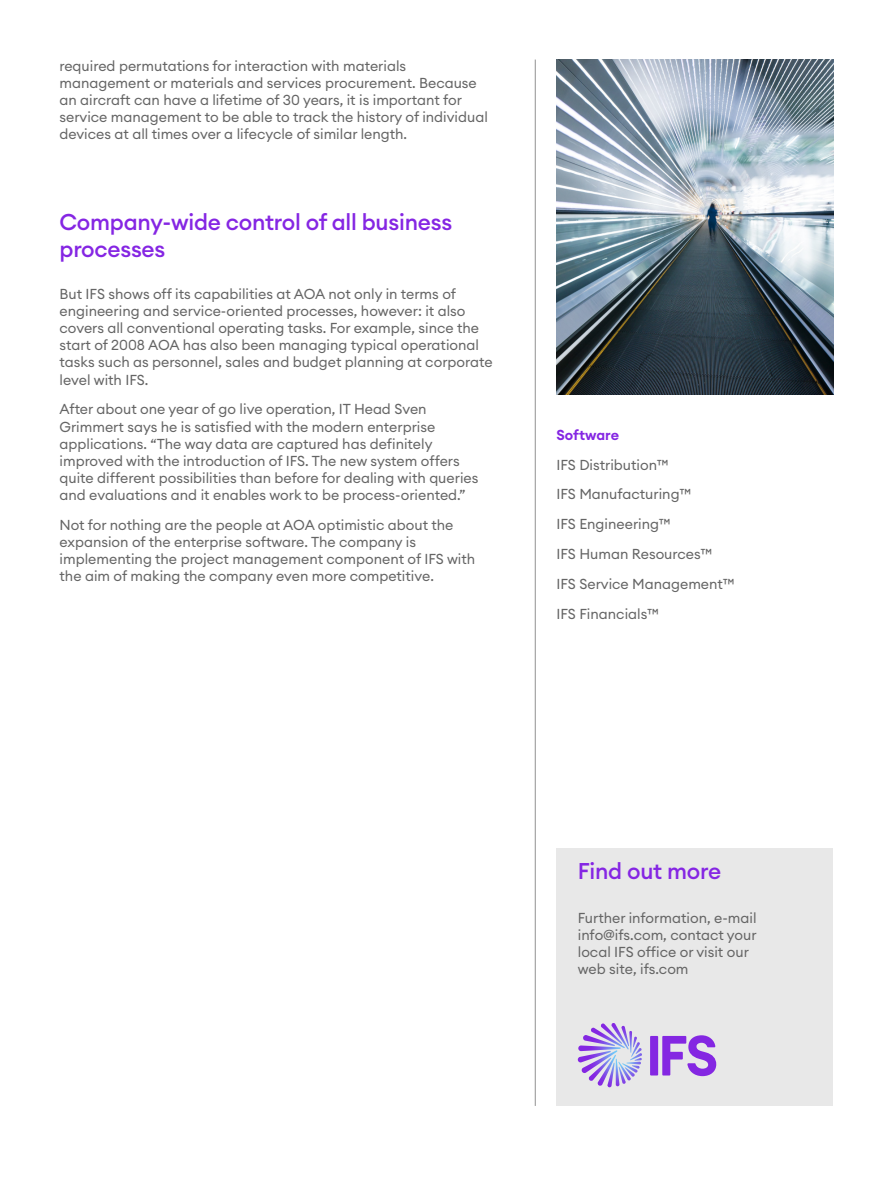
<style>
.page{position:relative;width:893px;height:1191px;background:#fff}
.page>*{position:absolute;margin:0;border:0;box-sizing:border-box;transform-origin:0 0}
.intro_copy_white{font:500 22.5px/27px "Euclid Circular A";letter-spacing:-.01em;color:#8526e3}
.copy{font:14.25px/17.1px "Euclid Circular A";color:#656565}
.Bullet_list_header_p{font:600 14.25px "Euclid Circular A";color:#8526e3}
</style>
<div class="page">
<hr style="left:535px;top:60px;width:1px;height:1046px;background:#919191">
<div style="left:556px;top:848px;width:277px;height:258px;background:#e8e8e8"></div>
<svg style="left:650px;top:1035px;width:66px;height:41px"></svg>
<svg style="left:578px;top:1023px;width:64px;height:63px"></svg>
<img style="left:556px;top:60px;width:277px;height:334px">
<p class="copy" style="left:59px;top:57px;width:430px">required permutations for interaction with materials management or materials and services procurement. Because an aircraft can have a lifetime of 30 years, it is important for service management to be able to track the history of individual devices at all times over a lifecycle of similar length.</p>
<p class="intro_copy_white" style="left:60px;top:209px;width:394px">Company-wide control of all business processes</p>
<p class="copy" style="left:60px;top:285px;width:435px">But IFS shows off its capabilities at AOA not only in terms of engineering and service-oriented processes, however: it also covers all conventional operating tasks. For example, since the start of 2008 AOA has also been managing typical operational tasks such as personnel, sales and budget planning at corporate level with IFS.</p>
<p class="copy" style="left:60px;top:401px;width:420px">After about one year of go live operation, IT Head Sven Grimmert says he is satisfied with the modern enterprise applications. “The way data are captured has definitely improved with the introduction of IFS. The new system offers quite different possibilities than before for dealing with queries and evaluations and it enables work to be process-oriented.”</p>
<p class="copy" style="left:60px;top:516px;width:417px">Not for nothing are the people at AOA optimistic about the expansion of the enterprise software. The company is implementing the project management component of IFS with the aim of making the company even more competitive.</p>
<p class="Bullet_list_header_p" style="left:556px;top:425px;width:64px">Software</p>
<p class="copy" style="left:556px;top:456px;width:114px">IFS Distribution™</p>
<p class="copy" style="left:556px;top:485px;width:136px">IFS Manufacturing™</p>
<p class="copy" style="left:556px;top:515px;width:116px">IFS Engineering™</p>
<p class="copy" style="left:556px;top:545px;width:157px">IFS Human Resources™</p>
<p class="copy" style="left:556px;top:575px;width:180px">IFS Service Management™</p>
<p class="copy" style="left:556px;top:605px;width:104px">IFS Financials™</p>
<p class="intro_copy_white" style="left:578px;top:858px;width:145px">Find out more</p>
<p class="copy" style="left:578px;top:909px;width:180px">Further information, e-mail info@ifs.com, contact your local IFS office or visit our web site, ifs.com</p>
</div>
